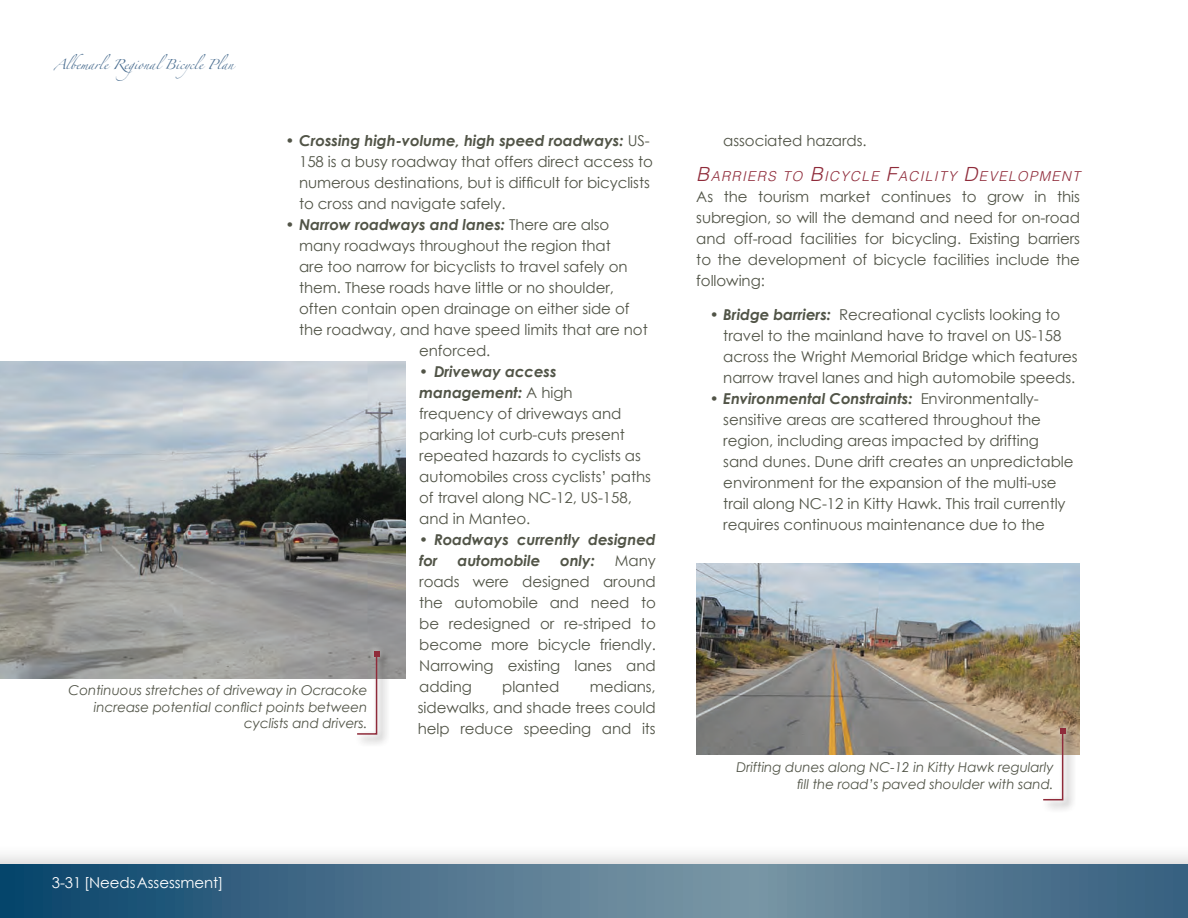
<style>
.page{position:relative;width:1188px;height:918px;background:#fff}
.page>*{position:absolute;margin:0;border:0;box-sizing:border-box;transform-origin:0 0}
.t1{font:15px/21px "Century Gothic";letter-spacing:-.005em;color:#515447}
.t2{font:italic 700 15px/21px "Century Gothic";letter-spacing:-.005em;color:#515447}
.t3{font:15px "Century Gothic";letter-spacing:-.005em;color:#fff}
.t4{font:italic 300 13.65px "Helvetica";letter-spacing:.1em;color:#8f2b3a}
.t5{font:italic 13.5px/16.5px "Century Gothic";letter-spacing:-.005em;color:#515447;text-align:right}
.t6{font:9px "Zapfino";letter-spacing:-.005em;color:#486c8f}
.s1{font-weight:700;font-style:italic}
.s2{font-weight:400;font-style:normal}
.s3{font-size:19.5px}
</style>
<div class="page">
<div style="left:0;top:843px;width:1188px;height:75px;background:#231f20;opacity:.17"></div>
<svg style="left:0;top:864px;width:1188px;height:54px;background:#4a728c"></svg>
<img style="left:0;top:362px;width:406px;height:316px">
<div style="left:354px;top:648px;width:37px;height:99px;background:#231f20;opacity:.75"></div>
<div style="left:352px;top:645px;width:34px;height:96px;background:#fff;opacity:.57"></div>
<svg style="left:356px;top:651px;width:24px;height:84px"></svg>
<img style="left:696px;top:564px;width:384px;height:190px">
<div style="left:1040px;top:725px;width:38px;height:88px;background:#231f20;opacity:.75"></div>
<div style="left:1038px;top:722px;width:34px;height:84px;background:#fff;opacity:.57"></div>
<svg style="left:1042px;top:728px;width:24px;height:73px"></svg>
<p class="t6" style="left:54px;top:61px;width:181px">Albemarle RegionalBicycle Plan</p>
<p class="t1" style="left:299px;top:130px;width:355px;text-indent:-13px"><span class="s1">• Crossing high-volume, high speed roadways:</span> US-158 is a busy roadway that offers direct access to numerous destinations, but is difficult for bicyclists to cross and navigate safely.</p>
<p class="t2" style="left:286px;top:214px;width:325px">• Narrow roadways and lanes: <span class="s2">There are also</span></p>
<p class="t1" style="left:299px;top:235px;width:313px">many roadways throughout the region that</p>
<p class="t1" style="left:299px;top:256px;width:330px">are too narrow for bicyclists to travel safely on</p>
<p class="t1" style="left:299px;top:277px;width:316px">them. These roads have little or no shoulder,</p>
<p class="t1" style="left:299px;top:298px;width:332px">often contain open drainage on either side of</p>
<p class="t1" style="left:299px;top:319px;width:350px">the roadway, and have speed limits that are not</p>
<p class="t1" style="left:419px;top:340px;width:73px">enforced.</p>
<p class="t1" style="left:419px;top:361px;width:233px"><span class="s1">• Driveway access management:</span> A high<br>frequency of driveways and parking lot curb-cuts present repeated hazards to cyclists as automobiles cross cyclists’ paths of travel along NC-12, US-158, and in Manteo.</p>
<p class="t2" style="left:419px;top:529px;width:238px">• Roadways currently designed for</p>
<p class="t2" style="left:458px;top:550px;width:84px">automobile</p>
<p class="t2" style="left:560px;top:550px;width:36px">only:</p>
<p class="t1" style="left:419px;top:550px;width:238px;text-align:justify;text-indent:196px">Many roads were designed around the automobile and need to be redesigned or re-striped to become more bicycle friendly.<br>Narrowing existing lanes and adding</p>
<p class="t1" style="left:418px;top:676px;width:240px;text-align:justify;text-indent:172px">medians, sidewalks, and shade trees could help reduce speeding and its</p>
<p class="t1" style="left:502px;top:676px;width:59px">planted</p>
<p class="t5" style="left:69px;top:682px;width:300px">Continuous stretches of driveway in Ocracoke increase potential conflict points between cyclists and drivers.</p>
<p class="t3" style="left:52px;top:872px;width:173px">3-31 [Needs Assessment]</p>
<p class="t1" style="left:723px;top:130px;width:145px">associated hazards.</p>
<p class="t4" style="left:696px;top:165px;width:385px"><span class="s3">B</span>ARRIERS TO <span class="s3">B</span>ICYCLE <span class="s3">F</span>ACILITY <span class="s3">D</span>EVELOPMENT</p>
<p class="t1" style="left:696px;top:186px;width:385px;text-align:justify">As the tourism market continues to grow in this subregion, so will the demand and need for on-road and off-road facilities for bicycling. Existing barriers to the development of bicycle facilities include the following:</p>
<p class="t1" style="left:723px;top:304px;width:356px;text-indent:-14px"><span class="s1">• Bridge barriers:</span> Recreational cyclists looking to travel to the mainland have to travel on US-158 across the Wright Memorial Bridge which features narrow travel lanes and high automobile speeds.</p>
<p class="t1" style="left:723px;top:388px;width:352px;text-indent:-14px"><span class="s1">• Environmental Constraints:</span> Environmentally&shy;sensitive areas are scattered throughout the region, including areas impacted by drifting sand dunes. Dune drift creates an unpredictable environment for the expansion of the multi-use trail along NC-12 in Kitty Hawk. This trail currently requires continuous maintenance due to the</p>
<p class="t5" style="left:736px;top:759px;width:319px">Drifting dunes along NC-12 in Kitty Hawk regularly fill the road’s paved shoulder with sand.</p>
</div>
